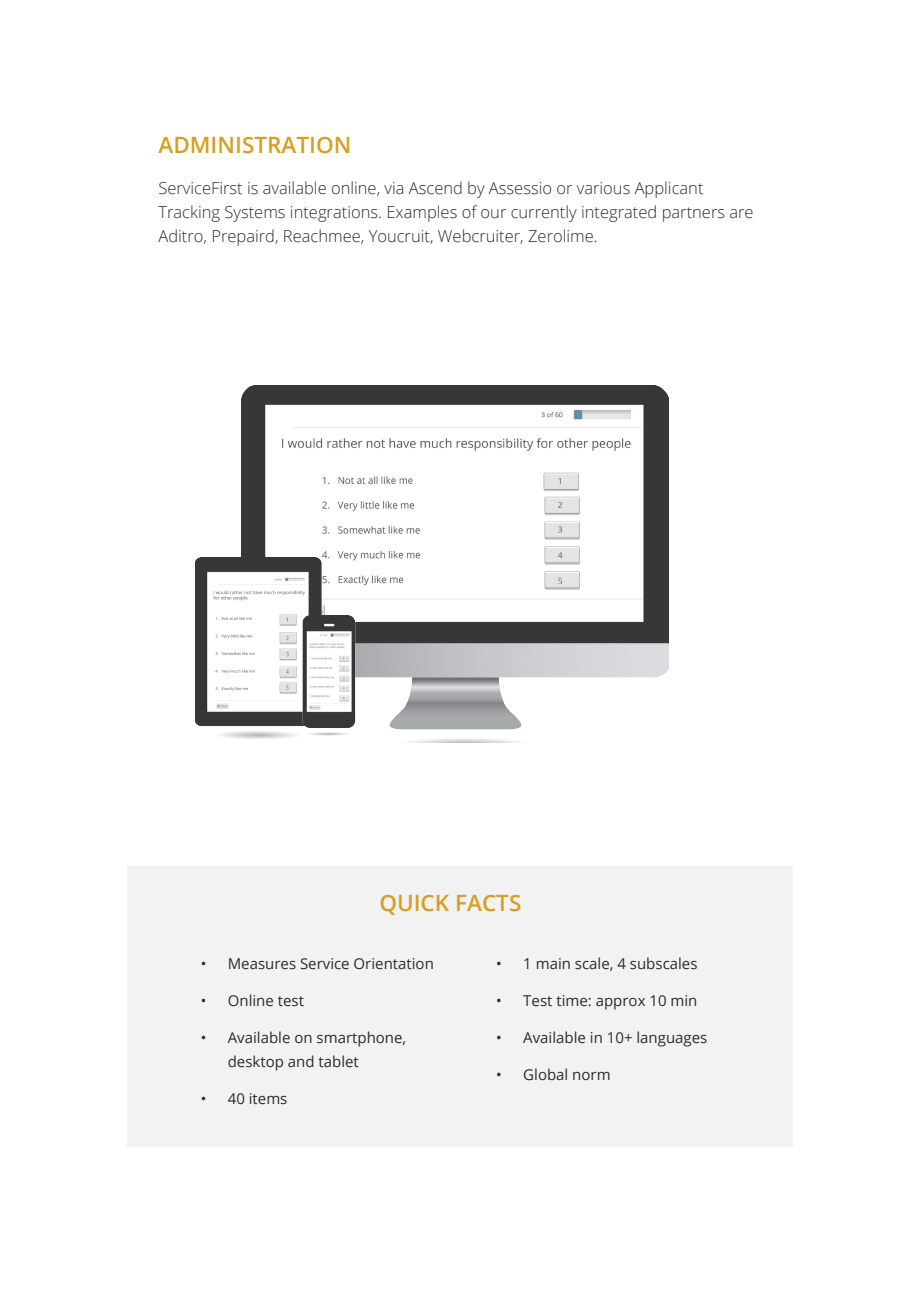
<style>
.page{position:relative;width:919px;height:1289px;background:#fff}
.page>*{position:absolute;margin:0;border:0;box-sizing:border-box;transform-origin:0 0}
.t1{font:600 22.5px "Open Sans";color:#d79f22}
.t2{font:300 16.5px/24px "Open Sans";color:#292c2f}
.t3{font:15px/24px "Open Sans";color:#292c2f}
</style>
<div class="page">
<div style="left:127px;top:866px;width:665px;height:280px;background:#f2f2f2"></div>
<img style="left:242px;top:385px;width:426px;height:357px">
<img style="left:196px;top:557px;width:132px;height:182px">
<img style="left:292px;top:615px;width:73px;height:121px">
<p class="t1" style="left:158px;top:130px;width:194px">ADMINISTRATION</p>
<p class="t2" style="left:158px;top:176px;width:596px">ServiceFirst is available online, via Ascend by Assessio or various Applicant<br>Tracking Systems integrations. Examples of our currently integrated partners are<br>Aditro, Prepaird, Reachmee, Youcruit, Webcruiter, Zerolime.</p>
<p class="t1" style="left:379px;top:887px;width:143px">QUICK FACTS</p>
<p class="t3" style="left:201px;top:951px;width:235px">• Measures Service Orientation</p>
<p class="t3" style="left:201px;top:988px;width:105px">• Online test</p>
<p class="t3" style="left:228px;top:1024px;width:180px;text-indent:-27px">• Available on smartphone, desktop and tablet</p>
<p class="t3" style="left:201px;top:1085px;width:88px">• 40 items</p>
<p class="t3" style="left:496px;top:951px;width:203px">• 1 main scale, 4 subscales</p>
<p class="t3" style="left:496px;top:988px;width:203px">• Test time: approx 10 min</p>
<p class="t3" style="left:496px;top:1024px;width:213px">• Available in 10+ languages</p>
<p class="t3" style="left:496px;top:1061px;width:116px">• Global norm</p>
</div>
